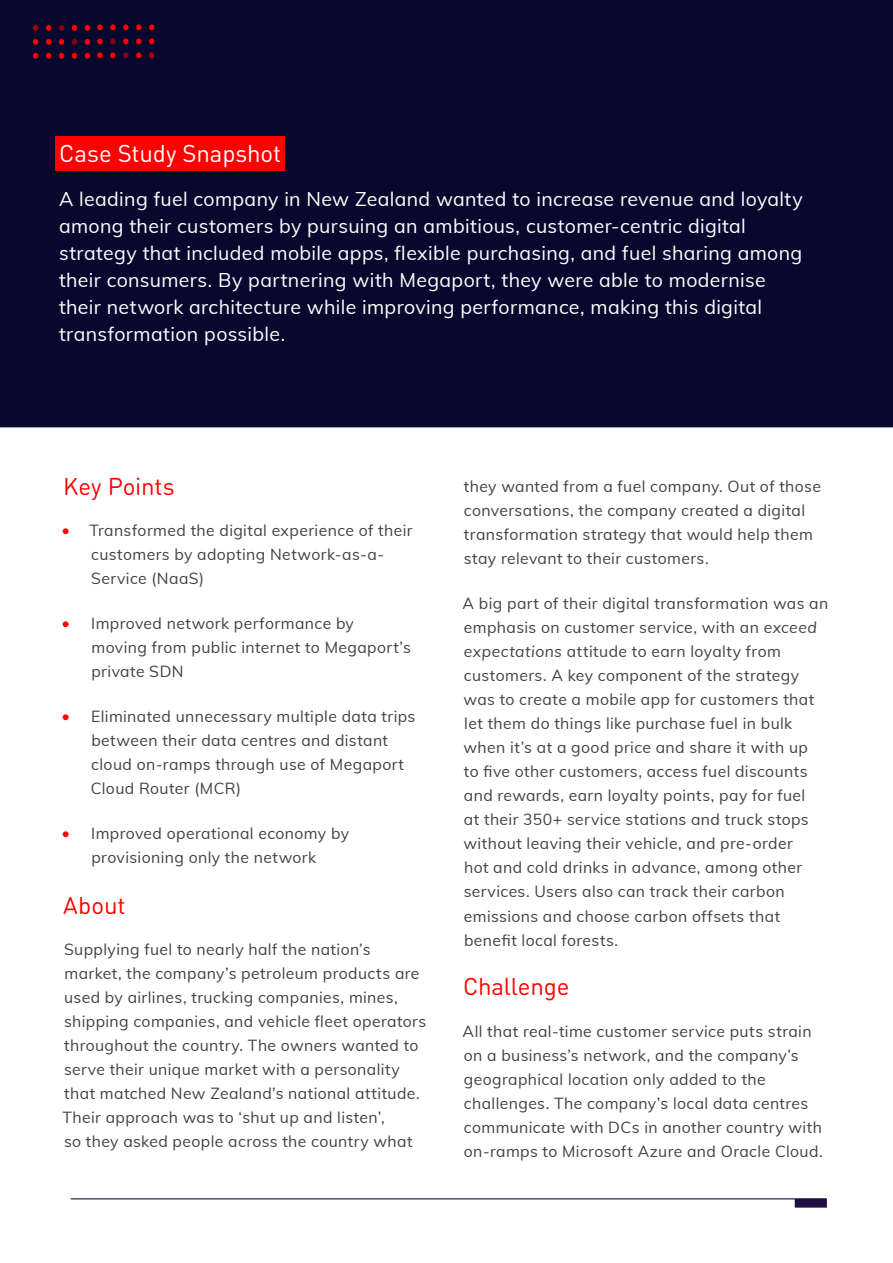
<style>
.page{position:relative;width:893px;height:1263px;background:#fff}
.page>*{position:absolute;margin:0;border:0;box-sizing:border-box;transform-origin:0 0}
.t1{font:24px "DIN Round OT";letter-spacing:-.005em;color:#f00}
.t2{font:24px "DIN Round OT";letter-spacing:-.005em;color:#fff}
.t3{font:19.5px/27px "Muli";letter-spacing:.02em;color:#fff}
.t4{font:15.75px/24px "Muli";letter-spacing:.025em;color:#414141}
.s1{font-family:"DIN Round OT";font-weight:300;font-size:18px;color:#f00}
.s2{font-style:italic}
</style>
<div class="page">
<hr style="left:71px;top:1198px;width:755px;height:1px;background:#1e0f44">
<div style="left:795px;top:1199px;width:32px;height:8px;background:#1e0f44"></div>
<div style="left:0;top:0;width:893px;height:427px;background:#08082e"></div>
<svg style="left:97px;top:52px;width:6px;height:6px"></svg>
<svg style="left:110px;top:52px;width:6px;height:6px"></svg>
<svg style="left:123px;top:52px;width:6px;height:6px"></svg>
<svg style="left:136px;top:52px;width:5px;height:6px"></svg>
<svg style="left:149px;top:52px;width:5px;height:6px"></svg>
<svg style="left:97px;top:38px;width:6px;height:6px"></svg>
<svg style="left:110px;top:38px;width:6px;height:6px"></svg>
<svg style="left:123px;top:38px;width:6px;height:6px"></svg>
<svg style="left:136px;top:38px;width:5px;height:6px"></svg>
<svg style="left:149px;top:38px;width:5px;height:6px"></svg>
<svg style="left:97px;top:24px;width:6px;height:6px"></svg>
<svg style="left:110px;top:24px;width:6px;height:6px"></svg>
<svg style="left:123px;top:24px;width:6px;height:6px"></svg>
<svg style="left:136px;top:24px;width:5px;height:6px"></svg>
<svg style="left:149px;top:24px;width:5px;height:6px"></svg>
<svg style="left:85px;top:25px;width:5px;height:6px"></svg>
<svg style="left:72px;top:25px;width:5px;height:6px"></svg>
<svg style="left:59px;top:25px;width:5px;height:6px"></svg>
<svg style="left:46px;top:25px;width:5px;height:6px"></svg>
<svg style="left:33px;top:25px;width:5px;height:6px"></svg>
<svg style="left:85px;top:39px;width:5px;height:6px"></svg>
<svg style="left:72px;top:39px;width:5px;height:6px"></svg>
<svg style="left:59px;top:39px;width:5px;height:6px"></svg>
<svg style="left:46px;top:39px;width:5px;height:6px"></svg>
<svg style="left:33px;top:39px;width:5px;height:6px"></svg>
<svg style="left:85px;top:53px;width:5px;height:6px"></svg>
<svg style="left:72px;top:53px;width:5px;height:6px"></svg>
<svg style="left:59px;top:53px;width:5px;height:6px"></svg>
<svg style="left:46px;top:53px;width:5px;height:6px"></svg>
<svg style="left:33px;top:53px;width:5px;height:6px"></svg>
<div style="left:55px;top:136px;width:230px;height:35px;background:#f00"></div>
<h1 class="t2" style="left:59px;top:138px;width:224px">Case Study Snapshot</h1>
<p class="t3" style="left:59px;top:184px;width:745px">A leading fuel company in New Zealand wanted to increase revenue and loyalty among their customers by pursuing an ambitious, customer-centric digital strategy that included mobile apps, flexible purchasing, and fuel sharing among their consumers. By partnering with Megaport, they were able to modernise their network architecture while improving performance, making this digital transformation possible.</p>
<h1 class="t1" style="left:63px;top:471px;width:113px">Key Points</h1>
<p class="t4" style="left:91px;top:517px;width:323px;text-indent:-30px"><span class="s1">•</span> Transformed the digital experience of their customers by adopting Network-as-a-<br>Service (NaaS)</p>
<p class="t4" style="left:91px;top:610px;width:321px;text-indent:-30px"><span class="s1">•</span> Improved network performance by moving from public internet to Megaport’s private SDN</p>
<p class="t4" style="left:91px;top:704px;width:326px;text-indent:-30px"><span class="s1">•</span> Eliminated unnecessary multiple data trips between their data centres and distant cloud on-ramps through use of Megaport Cloud Router (MCR)</p>
<p class="t4" style="left:61px;top:821px;width:289px;text-align:center"><span class="s1">•</span> Improved operational economy by provisioning only the network</p>
<h1 class="t1" style="left:63px;top:890px;width:64px">About</h1>
<p class="t4" style="left:63px;top:936px;width:365px">Supplying fuel to nearly half the nation’s market, the company’s petroleum products are used by airlines, trucking companies, mines, shipping companies, and vehicle fleet operators throughout the country. The owners wanted to serve their unique market with a personality that matched New Zealand’s national attitude.<br>Their approach was to ‘shut up and listen’,<br>so they asked people across the country what</p>
<p class="t4" style="left:464px;top:474px;width:359px">they wanted from a fuel company. Out of those conversations, the company created a digital transformation strategy that would help them stay relevant to their customers.</p>
<p class="t4" style="left:463px;top:591px;width:367px">A big part of their digital transformation was an emphasis on customer service, with an <span class="s2">exceed expectations</span> attitude to earn loyalty from customers. A key component of the strategy was to create a mobile app for customers that let them do things like purchase fuel in bulk when it’s at a good price and share it with up<br>to five other customers, access fuel discounts and rewards, earn loyalty points, pay for fuel<br>at their 350+ service stations and truck stops without leaving their vehicle, and pre-order<br>hot and cold drinks in advance, among other services. Users also can track their carbon emissions and choose carbon offsets that benefit local forests.</p>
<h1 class="t1" style="left:463px;top:972px;width:108px">Challenge</h1>
<p class="t4" style="left:463px;top:1018px;width:362px">All that real-time customer service puts strain on a business’s network, and the company’s geographical location only added to the challenges. The company’s local data centres communicate with DCs in another country with on-ramps to Microsoft Azure and Oracle Cloud.</p>
</div>
